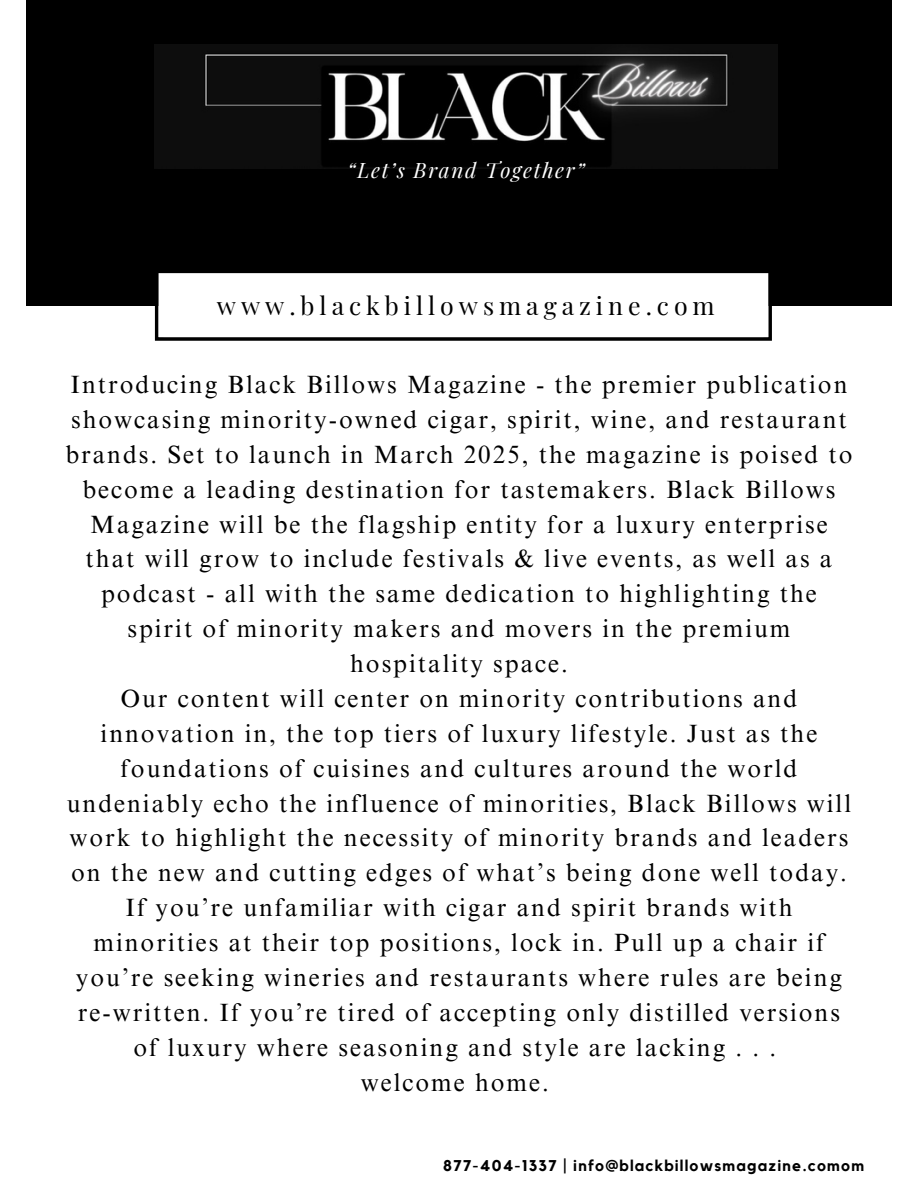
<style>
.page{position:relative;width:918px;height:1188px;background:#fff}
.page>*{position:absolute;margin:0;border:0;box-sizing:border-box;transform-origin:0 0}
.t1{font:25.05px/34.8px "Times NRMT Pro";letter-spacing:.08em;color:#000;text-align:center}
.t2{font:24.9px "Playfair Display";letter-spacing:.2em;color:#000}
.t3{font:italic 20.85px "Playfair Display";letter-spacing:.08em;color:#fff}
.t4{font:700 15.6px "Kollektif";letter-spacing:.08em;color:#000}
</style>
<div class="page">
<div style="left:26px;top:0;width:866px;height:305px;background:#000"></div>
<svg style="left:155px;top:273px;width:617px;height:68px;background:#1f1f1f"></svg>
<div style="left:159px;top:273px;width:609px;height:64px;background:#fff"></div>
<img style="left:155px;top:44px;width:622px;height:125px">
<h1 class="t3" style="left:347px;top:155px;width:239px">“Let’s Brand Together”</h1>
<h2 class="t2" style="left:217px;top:288px;width:499px">www.blackbillowsmagazine.com</h2>
<p class="t1" style="left:65px;top:370px;width:789px">Introducing Black Billows Magazine - the premier publication showcasing minority-owned cigar, spirit, wine, and restaurant brands. Set to launch in March 2025, the magazine is poised to become a leading destination for tastemakers. Black Billows Magazine will be the flagship entity for a luxury enterprise that will grow to include festivals &amp; live events, as well as a podcast - all with the same dedication to highlighting the<br>spirit of minority makers and movers in the premium hospitality space.<br>Our content will center on minority contributions and innovation in, the top tiers of luxury lifestyle. Just as the foundations of cuisines and cultures around the world undeniably echo the influence of minorities, Black Billows will work to highlight the necessity of minority brands and leaders on the new and cutting edges of what’s being done well today.<br>If you’re unfamiliar with cigar and spirit brands with minorities at their top positions, lock in. Pull up a chair if you’re seeking wineries and restaurants where rules are being re-written. If you’re tired of accepting only distilled versions of luxury where seasoning and style are lacking . . .<br>welcome home.</p>
<p class="t4" style="left:443px;top:1158px;width:422px">877-404-1337 | info@blackbillowsmagazine.comom</p>
</div>
